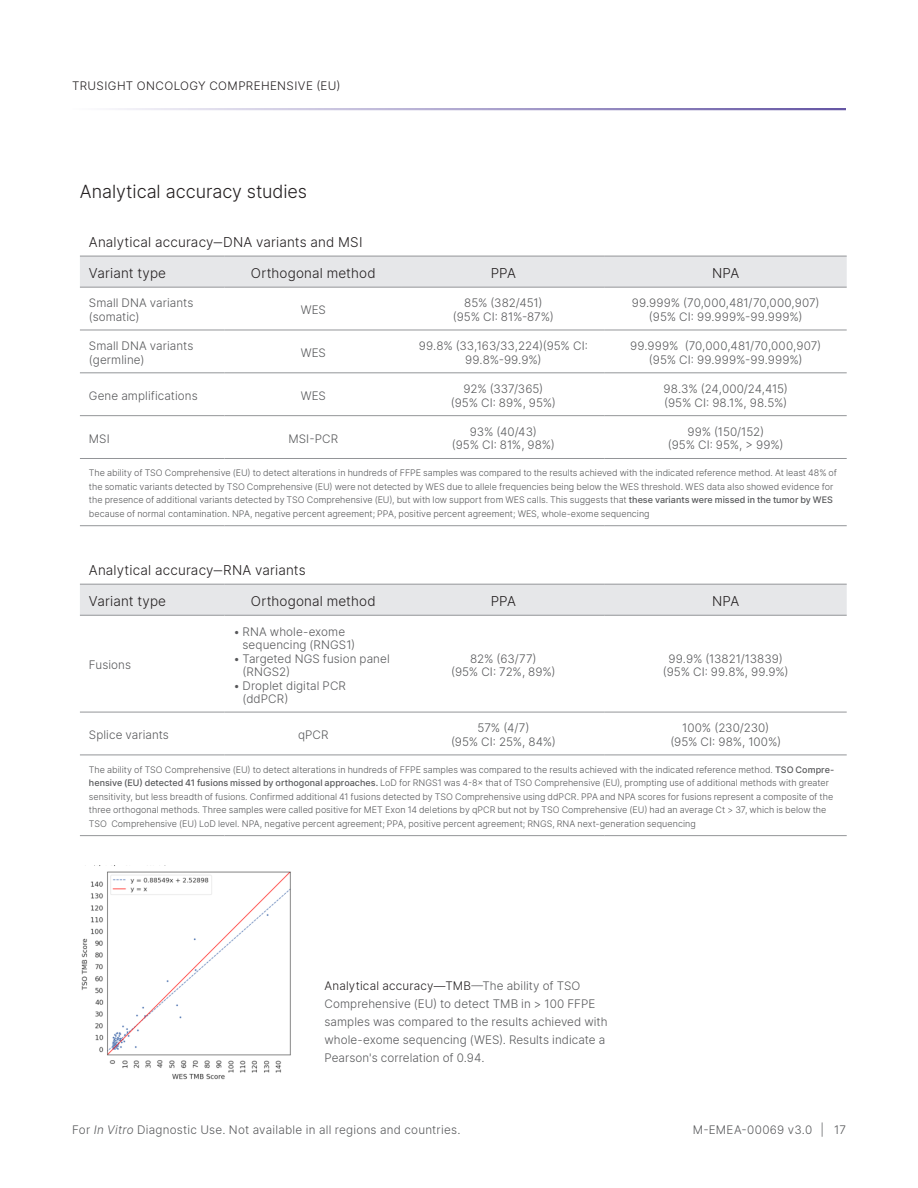
<style>
.page{position:relative;width:918px;height:1188px;background:#fff}
.page>*{position:absolute;margin:0;border:0;box-sizing:border-box;transform-origin:0 0}
.B-Head{font:300 18px "Inter";letter-spacing:-.005em;color:#231f20}
.Table_Title{font:300 13.5px "Inter";letter-spacing:.01em;color:#231f20}
.Header_Row_A_Cente{font:300 13.5px "Inter";letter-spacing:.01em;color:#231f20}
.Header_Row_A_Left{font:300 13.5px "Inter";letter-spacing:.01em;color:#231f20}
.Body_Row_Center_Al{font:300 11.7px/13.5px "Inter";letter-spacing:.01em;color:#57585a;text-align:center}
.Figure_Caption{font:300 11.7px/18px "Inter";letter-spacing:.01em;color:#57585a}
.Body_Row_Left_Alig{font:300 11.7px/13.5px "Inter";letter-spacing:.01em;color:#57585a}
.t1{font:300 11.7px "Inter";letter-spacing:.04em;color:#231f20}
.Table_Footnote{font:300 9px/13.5px "Inter";color:#57585a}
.s1{font-weight:400}
.s2{color:#231f20}
.s3{font-style:italic}
</style>
<div class="page">
<hr style="left:72px;top:108px;width:774px;height:2px;background:#6556a4">
<div style="left:80px;top:257px;width:767px;height:30px;background:#e6e7e9"></div>
<hr style="left:80px;top:525px;width:145px;height:1px;background:#939598">
<hr style="left:225px;top:525px;width:177px;height:1px;background:#939598">
<hr style="left:402px;top:525px;width:203px;height:1px;background:#939598">
<hr style="left:605px;top:525px;width:242px;height:1px;background:#939598">
<hr style="left:80px;top:330px;width:145px;height:1px;background:#939598">
<hr style="left:80px;top:372px;width:145px;height:1px;background:#939598">
<hr style="left:80px;top:415px;width:145px;height:1px;background:#939598">
<hr style="left:225px;top:330px;width:177px;height:1px;background:#939598">
<hr style="left:225px;top:372px;width:177px;height:1px;background:#939598">
<hr style="left:225px;top:415px;width:177px;height:1px;background:#939598">
<hr style="left:605px;top:330px;width:242px;height:1px;background:#939598">
<hr style="left:605px;top:372px;width:242px;height:1px;background:#939598">
<hr style="left:605px;top:415px;width:242px;height:1px;background:#939598">
<hr style="left:80px;top:256px;width:145px;height:1px;background:#939598">
<hr style="left:225px;top:256px;width:177px;height:1px;background:#939598">
<hr style="left:402px;top:256px;width:203px;height:1px;background:#939598">
<hr style="left:605px;top:256px;width:242px;height:1px;background:#939598">
<hr style="left:80px;top:458px;width:145px;height:1px;background:#939598">
<hr style="left:225px;top:458px;width:177px;height:1px;background:#939598">
<hr style="left:402px;top:458px;width:203px;height:1px;background:#939598">
<hr style="left:605px;top:458px;width:242px;height:1px;background:#939598">
<hr style="left:80px;top:287px;width:145px;height:1px;background:#939598">
<hr style="left:225px;top:287px;width:177px;height:1px;background:#939598">
<hr style="left:402px;top:287px;width:203px;height:1px;background:#939598">
<hr style="left:605px;top:287px;width:242px;height:1px;background:#939598">
<hr style="left:402px;top:330px;width:203px;height:1px;background:#939598">
<hr style="left:402px;top:372px;width:203px;height:1px;background:#939598">
<hr style="left:402px;top:415px;width:203px;height:1px;background:#939598">
<div style="left:80px;top:585px;width:767px;height:30px;background:#e6e7e9"></div>
<hr style="left:80px;top:712px;width:145px;height:1px;background:#939598">
<hr style="left:225px;top:712px;width:177px;height:1px;background:#939598">
<hr style="left:605px;top:712px;width:242px;height:1px;background:#939598">
<hr style="left:80px;top:584px;width:145px;height:1px;background:#939598">
<hr style="left:225px;top:584px;width:177px;height:1px;background:#939598">
<hr style="left:402px;top:584px;width:203px;height:1px;background:#939598">
<hr style="left:605px;top:584px;width:242px;height:1px;background:#939598">
<hr style="left:80px;top:755px;width:145px;height:1px;background:#939598">
<hr style="left:225px;top:755px;width:177px;height:1px;background:#939598">
<hr style="left:402px;top:755px;width:203px;height:1px;background:#939598">
<hr style="left:605px;top:755px;width:242px;height:1px;background:#939598">
<hr style="left:80px;top:835px;width:145px;height:1px;background:#939598">
<hr style="left:225px;top:835px;width:177px;height:1px;background:#939598">
<hr style="left:402px;top:835px;width:203px;height:1px;background:#939598">
<hr style="left:605px;top:835px;width:242px;height:1px;background:#939598">
<hr style="left:80px;top:615px;width:145px;height:1px;background:#939598">
<hr style="left:225px;top:615px;width:177px;height:1px;background:#939598">
<hr style="left:402px;top:615px;width:203px;height:1px;background:#939598">
<hr style="left:605px;top:615px;width:242px;height:1px;background:#939598">
<hr style="left:402px;top:712px;width:203px;height:1px;background:#939598">
<img style="left:81px;top:865px;width:210px;height:215px">
<p class="t1" style="left:72px;top:77px;width:270px">TRUSIGHT ONCOLOGY COMPREHENSIVE (EU)</p>
<p class="B-Head" style="left:80px;top:179px;width:229px">Analytical accuracy studies</p>
<p class="Table_Title" style="left:89px;top:233px;width:275px">Analytical accuracy‒DNA variants and MSI</p>
<p class="Header_Row_A_Left" style="left:89px;top:264px;width:79px">Variant type</p>
<p class="Header_Row_A_Cente" style="left:251px;top:264px;width:126px">Orthogonal method</p>
<p class="Header_Row_A_Cente" style="left:491px;top:264px;width:27px">PPA</p>
<p class="Header_Row_A_Cente" style="left:712px;top:264px;width:29px">NPA</p>
<p class="Body_Row_Left_Alig" style="left:89px;top:296px;width:106px">Small DNA variants (somatic)</p>
<p class="Body_Row_Center_Al" style="left:301px;top:303px;width:27px">WES</p>
<p class="Body_Row_Center_Al" style="left:453px;top:296px;width:103px">85% (382/451) (95% CI: 81%-87%)</p>
<p class="Body_Row_Center_Al" style="left:632px;top:296px;width:189px">99.999% (70,000,481/70,000,907) (95% CI: 99.999%-99.999%)</p>
<p class="Body_Row_Left_Alig" style="left:89px;top:339px;width:106px">Small DNA variants (germline)</p>
<p class="Body_Row_Center_Al" style="left:301px;top:346px;width:27px">WES</p>
<p class="Body_Row_Center_Al" style="left:419px;top:339px;width:170px">99.8% (33,163/33,224)(95% CI:<br>99.8%-99.9%)</p>
<p class="Body_Row_Center_Al" style="left:630px;top:339px;width:193px">99.999% (70,000,481/70,000,907) (95% CI: 99.999%-99.999%)</p>
<p class="Body_Row_Left_Alig" style="left:89px;top:389px;width:110px">Gene amplifications</p>
<p class="Body_Row_Center_Al" style="left:301px;top:389px;width:27px">WES</p>
<p class="Body_Row_Center_Al" style="left:451px;top:382px;width:107px">92% (337/365) (95% CI: 89%, 95%)</p>
<p class="Body_Row_Center_Al" style="left:664px;top:382px;width:126px;text-align:left">98.3% (24,000/24,415) (95% CI: 98.1%, 98.5%)</p>
<p class="Body_Row_Left_Alig" style="left:89px;top:432px;width:22px">MSI</p>
<p class="Body_Row_Center_Al" style="left:288px;top:432px;width:51px">MSI-PCR</p>
<p class="Body_Row_Center_Al" style="left:452px;top:425px;width:105px">93% (40/43)<br>(95% CI: 81%, 98%)</p>
<p class="Body_Row_Center_Al" style="left:668px;top:425px;width:117px">99% (150/152)<br>(95% CI: 95%, &gt; 99%)</p>
<p class="Table_Footnote" style="left:89px;top:466px;width:750px">The ability of TSO Comprehensive (EU) to detect alterations in hundreds of FFPE samples was compared to the results achieved with the indicated reference method. At least 48% of the somatic variants detected by TSO Comprehensive (EU) were not detected by WES due to allele frequencies being below the WES threshold. WES data also showed evidence for the presence of additional variants detected by TSO Comprehensive (EU), but with low support from WES calls. This suggests that <span class="s1">these variants were missed in the tumor by WES </span>because of normal contamination. NPA, negative percent agreement; PPA, positive percent agreement; WES, whole-exome sequencing</p>
<p class="Table_Title" style="left:89px;top:561px;width:218px">Analytical accuracy‒RNA variants</p>
<p class="Header_Row_A_Left" style="left:89px;top:592px;width:79px">Variant type</p>
<p class="Header_Row_A_Cente" style="left:251px;top:592px;width:126px">Orthogonal method</p>
<p class="Header_Row_A_Cente" style="left:491px;top:592px;width:27px">PPA</p>
<p class="Header_Row_A_Cente" style="left:712px;top:592px;width:29px">NPA</p>
<p class="Body_Row_Left_Alig" style="left:89px;top:658px;width:44px">Fusions</p>
<p class="Figure_Caption" style="left:243px;top:624px;width:114px;line-height:13.5px;text-indent:-9px">• RNA whole-exome sequencing (RNGS1)</p>
<p class="Figure_Caption" style="left:243px;top:651px;width:149px;line-height:13.5px;text-indent:-9px">• Targeted NGS fusion panel (RNGS2)</p>
<p class="Figure_Caption" style="left:243px;top:678px;width:105px;line-height:13.5px;text-indent:-9px">• Droplet digital PCR (ddPCR)</p>
<p class="Body_Row_Center_Al" style="left:451px;top:651px;width:106px">82% (63/77)<br>(95% CI: 72%, 89%)</p>
<p class="Body_Row_Center_Al" style="left:663px;top:651px;width:127px">99.9% (13821/13839) (95% CI: 99.8%, 99.9%)</p>
<p class="Body_Row_Left_Alig" style="left:89px;top:728px;width:82px">Splice variants</p>
<p class="Body_Row_Center_Al" style="left:298px;top:728px;width:32px">qPCR</p>
<p class="Body_Row_Center_Al" style="left:451px;top:721px;width:106px">57% (4/7)<br>(95% CI: 25%, 84%)</p>
<p class="Body_Row_Center_Al" style="left:670px;top:721px;width:112px">100% (230/230) (95% CI: 98%, 100%)</p>
<p class="Table_Footnote" style="left:89px;top:763px;width:747px">The ability of TSO Comprehensive (EU) to detect alterations in hundreds of FFPE samples was compared to the results achieved with the indicated reference method. <span class="s1">TSO Compre&shy;hensive (EU) detected 41 fusions missed by orthogonal approaches.</span> LoD for RNGS1 was 4-8× that of TSO Comprehensive (EU), prompting use of additional methods with greater sensitivity, but less breadth of fusions. Confirmed additional 41 fusions detected by TSO Comprehensive using ddPCR. PPA and NPA scores for fusions represent a composite of the three orthogonal methods. Three samples were called positive for MET Exon 14 deletions by qPCR but not by TSO Comprehensive (EU) had an average Ct &gt; 37, which is below the TSO Comprehensive (EU) LoD level. NPA, negative percent agreement; PPA, positive percent agreement; RNGS, RNA next-generation sequencing</p>
<p class="Figure_Caption" style="left:324px;top:977px;width:285px"><span class="s2">Analytical accuracy—TMB</span>—The ability of TSO Comprehensive (EU) to detect TMB in &gt; 100 FFPE samples was compared to the results achieved with whole-exome sequencing (WES). Results indicate a Pearson's correlation of 0.94.</p>
<p class="Figure_Caption" style="left:72px;top:1121px;width:390px">For <span class="s3">In Vitro</span> Diagnostic Use. Not available in all regions and countries.</p>
<p class="Figure_Caption" style="left:693px;top:1121px;width:155px">M-EMEA-00069 v3.0 | 17</p>
</div>
